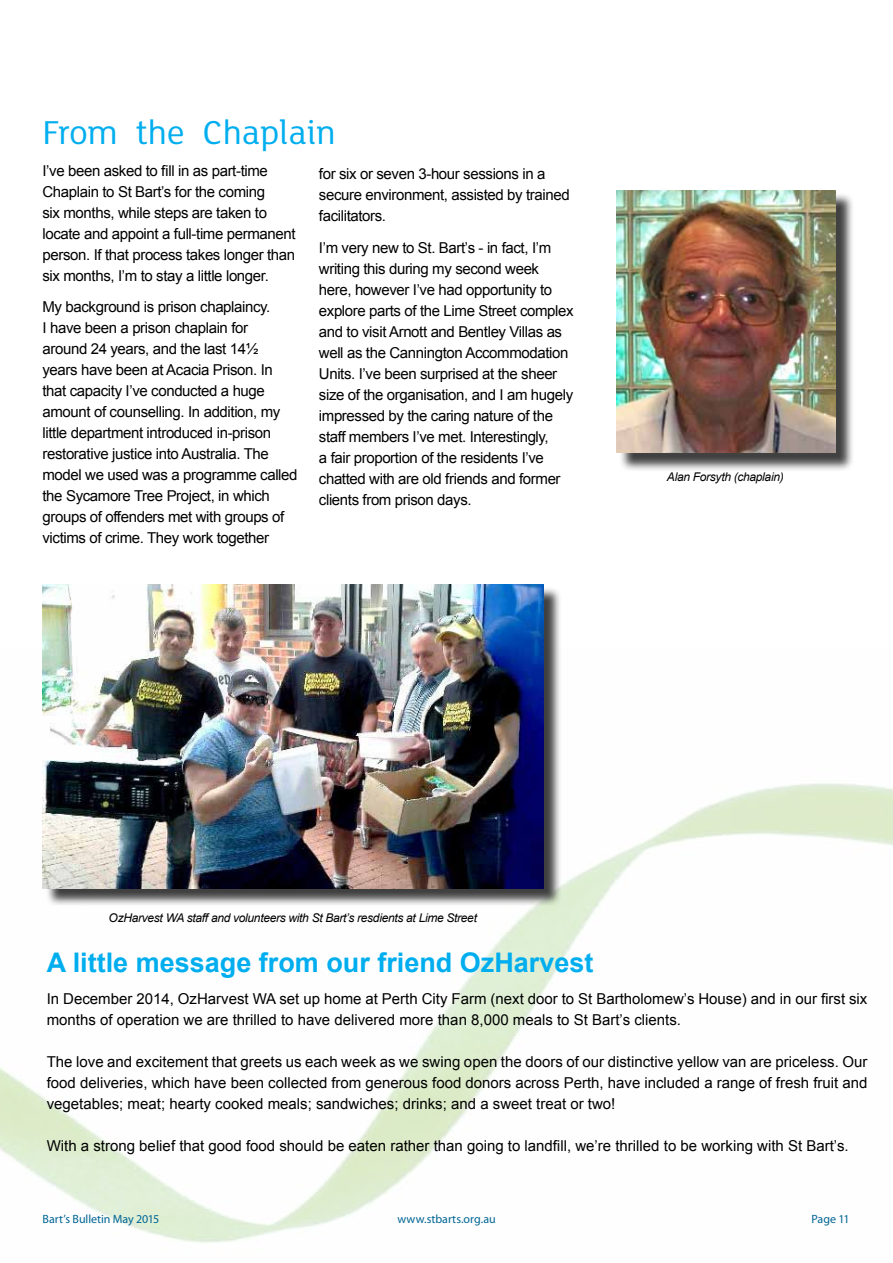
<style>
.page{position:relative;width:893px;height:1263px;background:#fff}
.page>*{position:absolute;margin:0;border:0;box-sizing:border-box;transform-origin:0 0}
.t1{font:36px "FS Lola";color:#00aeef}
.t2{font:700 27px "Arial";color:#00aeef}
.t3{font:15px/21px "Arial";letter-spacing:-.025em;color:#000}
.t4{font:15px/21px "Arial";color:#000}
.t5{font:italic 12px "Arial";letter-spacing:-.025em;color:#000}
.t6{font:12px "Myriad Pro";color:#006594}
</style>
<div class="page">
<img style="left:0;top:647px;width:893px;height:596px">
<div style="left:45px;top:586px;width:517px;height:321px;background:#000;opacity:.75"></div>
<img style="left:43px;top:584px;width:500px;height:305px">
<div style="left:618px;top:193px;width:236px;height:279px;background:#000;opacity:.75"></div>
<img style="left:616px;top:190px;width:220px;height:263px">
<h1 class="t1" style="left:43px;top:117px;width:295px">From the Chaplain</h1>
<p class="t3" style="left:43px;top:160px;width:255px">I’ve been asked to fill in as part-time Chaplain to St Bart’s for the coming<br>six months, while steps are taken to locate and appoint a full-time permanent person. If that process takes longer than six months, I’m to stay a little longer.</p>
<p class="t3" style="left:43px;top:297px;width:257px">My background is prison chaplaincy.<br>I have been a prison chaplain for<br>around 24 years, and the last 14½<br>years have been at Acacia Prison. In that capacity I’ve conducted a huge amount of counselling. In addition, my little department introduced in-prison restorative justice into Australia. The model we used was a programme called the Sycamore Tree Project, in which groups of offenders met with groups of victims of crime. They work together</p>
<p class="t3" style="left:319px;top:164px;width:252px">for six or seven 3-hour sessions in a secure environment, assisted by trained facilitators.</p>
<p class="t3" style="left:319px;top:237px;width:256px">I’m very new to St. Bart’s - in fact, I’m writing this during my second week here, however I’ve had opportunity to explore parts of the Lime Street complex and to visit Arnott and Bentley Villas as well as the Cannington Accommodation Units. I’ve been surprised at the sheer size of the organisation, and I am hugely impressed by the caring nature of the staff members I’ve met. Interestingly,<br>a fair proportion of the residents I’ve chatted with are old friends and former clients from prison days.</p>
<p class="t5" style="left:667px;top:469px;width:118px">Alan Forsyth (chaplain)</p>
<p class="t5" style="left:109px;top:909px;width:370px">OzHarvest WA staff and volunteers with St Bart’s resdients at Lime Street</p>
<h2 class="t2" style="left:47px;top:945px;width:548px">A little message from our friend OzHarvest</h2>
<p class="t4" style="left:47px;top:988px;width:822px">In December 2014, OzHarvest WA set up home at Perth City Farm (next door to St Bartholomew’s House) and in our first six months of operation we are thrilled to have delivered more than 8,000 meals to St Bart’s clients.</p>
<p class="t3" style="left:47px;top:1051px;width:822px;text-align:justify">The love and excitement that greets us each week as we swing open the doors of our distinctive yellow van are priceless. Our food deliveries, which have been collected from generous food donors across Perth, have included a range of fresh fruit and vegetables; meat; hearty cooked meals; sandwiches; drinks; and a sweet treat or two!</p>
<p class="t4" style="left:47px;top:1135px;width:803px">With a strong belief that good food should be eaten rather than going to landfill, we’re thrilled to be working with St Bart’s.</p>
<p class="t6" style="left:43px;top:1212px;width:118px">Bart’s Bulletin May 2015</p>
<p class="t6" style="left:397px;top:1212px;width:100px">www.stbarts.org.au</p>
<p class="t6" style="left:811px;top:1212px;width:40px">Page 11</p>
</div>
